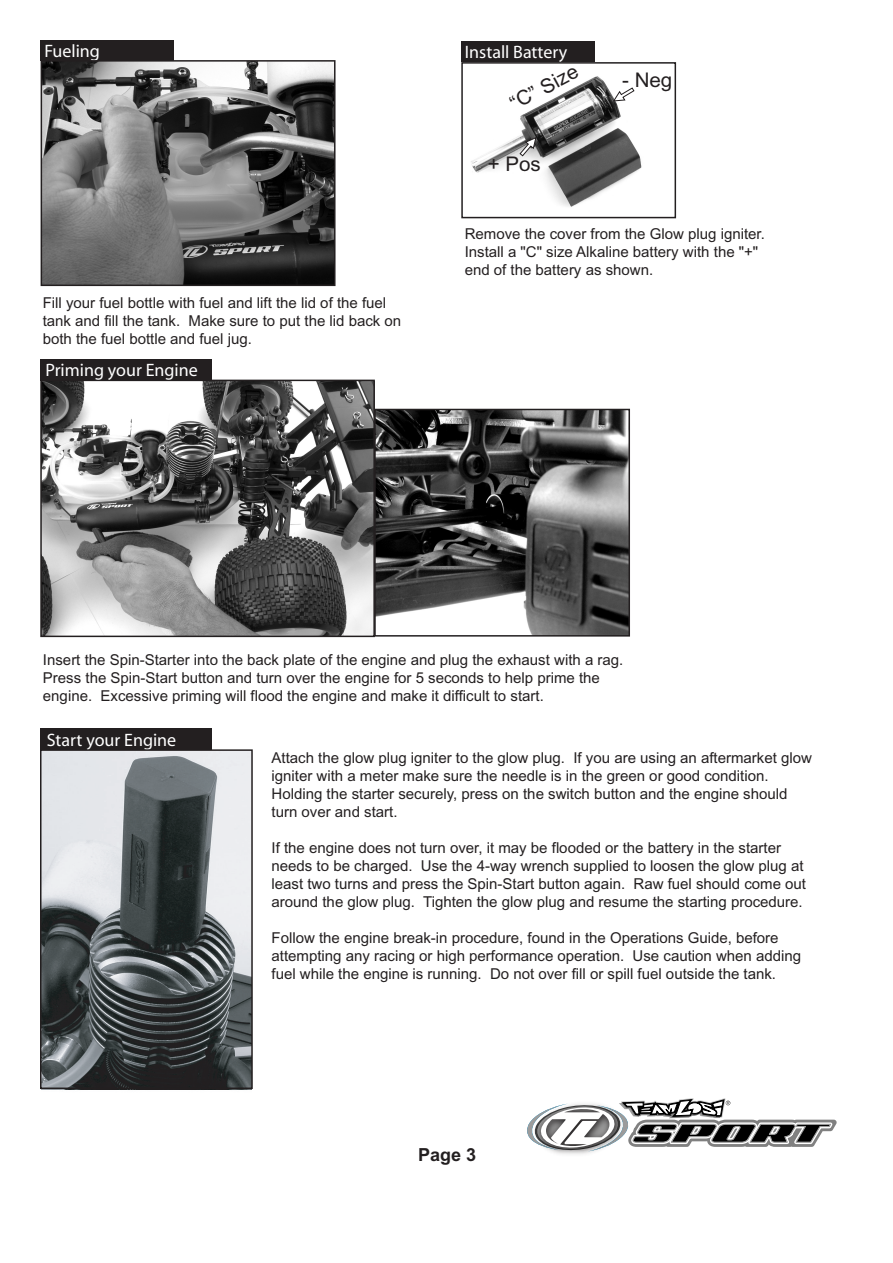
<style>
.page{position:relative;width:893px;height:1263px;background:#fff}
.page>*{position:absolute;margin:0;border:0;box-sizing:border-box;transform-origin:0 0}
.t1{font:20.25px "Arial";color:#231f20}
.t2{font:18px "Myriad";color:#fff}
.t3{font:700 18px "Arial";color:#231f20}
.t4{font:15px/18px "Arial";color:#231f20}
</style>
<div class="page">
<div style="left:41px;top:40px;width:133px;height:20px;background:#231f20"></div>
<div style="left:461px;top:41px;width:134px;height:21px;background:#231f20"></div>
<img style="left:44px;top:63px;width:288px;height:220px">
<div style="left:41px;top:60px;width:294px;height:226px;border:2px solid #231f20"></div>
<img style="left:43px;top:383px;width:329px;height:251px">
<div style="left:40px;top:380px;width:335px;height:257px;border:2px solid #231f20"></div>
<div style="left:40px;top:729px;width:171px;height:21px;background:#231f20"></div>
<img style="left:41px;top:752px;width:211px;height:338px">
<div style="left:40px;top:749px;width:213px;height:340px;border:2px solid #231f20"></div>
<div style="left:41px;top:359px;width:171px;height:21px;background:#231f20"></div>
<img style="left:377px;top:412px;width:250px;height:222px">
<div style="left:374px;top:409px;width:256px;height:228px;border:2px solid #231f20"></div>
<img style="left:471px;top:76px;width:171px;height:131px">
<svg style="left:519px;top:136px;width:18px;height:21px"></svg>
<div style="left:461px;top:62px;width:215px;height:156px;border:2px solid #231f20"></div>
<svg style="left:612px;top:87px;width:23px;height:15px"></svg>
<svg style="left:527px;top:1098px;width:310px;height:55px"></svg>
<p class="t2" style="left:44px;top:42px;width:57px">Fueling</p>
<p class="t4" style="left:43px;top:294px;width:360px">Fill your fuel bottle with fuel and lift the lid of the fuel tank and fill the tank. Make sure to put the lid back on both the fuel bottle and fuel jug.</p>
<p class="t2" style="left:45px;top:361px;width:154px">Priming your Engine</p>
<p class="t2" style="left:465px;top:43px;width:104px">Install Battery</p>
<p class="t1" style="left:506px;top:94px;width:75px;rotate:-28deg">“C” Size</p>
<p class="t1" style="left:488px;top:153px;width:55px">+ Pos</p>
<p class="t1" style="left:622px;top:68px;width:52px">- Neg</p>
<p class="t4" style="left:465px;top:225px;width:302px">Remove the cover from the Glow plug igniter.<br>Install a "C" size Alkaline battery with the "+" end of the battery as shown.</p>
<p class="t4" style="left:43px;top:651px;width:582px">Insert the Spin-Starter into the back plate of the engine and plug the exhaust with a rag.<br>Press the Spin-Start button and turn over the engine for 5 seconds to help prime the engine. Excessive priming will flood the engine and make it difficult to start.</p>
<p class="t2" style="left:47px;top:731px;width:131px">Start your Engine</p>
<p class="t4" style="left:272px;top:749px;width:542px">Attach the glow plug igniter to the glow plug. If you are using an aftermarket glow igniter with a meter make sure the needle is in the green or good condition.<br>Holding the starter securely, press on the switch button and the engine should turn over and start.</p>
<p class="t4" style="left:272px;top:839px;width:536px">If the engine does not turn over, it may be flooded or the battery in the starter needs to be charged. Use the 4-way wrench supplied to loosen the glow plug at least two turns and press the Spin-Start button again. Raw fuel should come out around the glow plug. Tighten the glow plug and resume the starting procedure.</p>
<p class="t4" style="left:272px;top:929px;width:531px">Follow the engine break-in procedure, found in the Operations Guide, before attempting any racing or high performance operation. Use caution when adding fuel while the engine is running. Do not over fill or spill fuel outside the tank.</p>
<p class="t3" style="left:418px;top:1144px;width:60px">Page 3</p>
</div>
